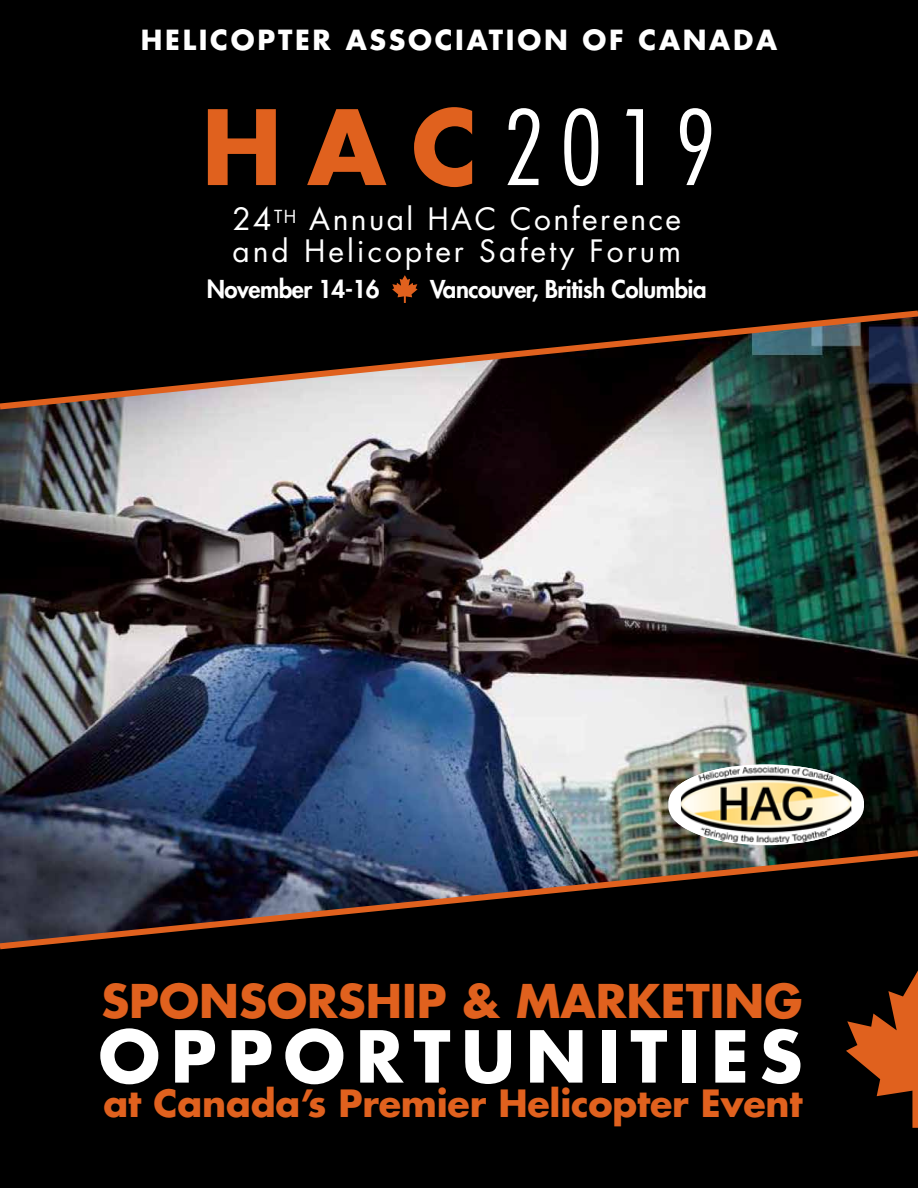
<style>
.page{position:relative;width:918px;height:1188px;background:#000}
.page>*{position:absolute;margin:0;border:0;box-sizing:border-box;transform-origin:0 0}
.t1{font:300 condensed 100.65px "Futura Std";color:#fff}
.t2{font:700 69.6px "Futura Std";letter-spacing:.15em;color:#fff}
.t3{font:700 45.3px "Futura Std";color:#e0611e}
.t4{font:700 36.6px "Futura Std";letter-spacing:-.005em;color:#e0611e}
.t5{font:30px/32px "Futura Std";letter-spacing:.1em;color:#fff}
.t6{font:700 27px "Futura Std";letter-spacing:.1em;color:#fff}
.t7{font:800 24px "Futura Std";letter-spacing:-.02em;color:#fff}
.s1{font-weight:700;font-stretch:normal;color:#e0611e}
</style>
<div class="page">
<img style="left:0;top:413px;width:918px;height:434px">
<svg style="left:0;top:310px;width:918px;height:103px"></svg>
<img style="left:0;top:847px;width:918px;height:103px">
<svg style="left:846px;top:970px;width:72px;height:158px"></svg>
<svg style="left:392px;top:275px;width:26px;height:28px"></svg>
<svg style="left:668px;top:764px;width:196px;height:81px"></svg>
<img style="left:681px;top:767px;width:170px;height:76px">
<p class="t6" style="left:141px;top:22px;width:638px">HELICOPTER ASSOCIATION OF CANADA</p>
<h1 class="t1" style="left:201px;top:88px;width:517px"><span class="s1">HAC</span>2019</h1>
<p class="t5" style="left:232px;top:203px;width:450px">24<sup>TH</sup> Annual HAC Conference and Helicopter Safety Forum</p>
<p class="t7" style="left:207px;top:274px;width:174px">November 14-16</p>
<p class="t7" style="left:430px;top:274px;width:278px">Vancouver, British Columbia</p>
<h3 class="t3" style="left:101px;top:971px;width:703px">SPONSORSHIP &amp; MARKETING</h3>
<h2 class="t2" style="left:99px;top:1010px;width:706px">OPPORTUNITIES</h2>
<p class="t4" style="left:104px;top:1079px;width:700px">at Canada’s Premier Helicopter Event</p>
</div>
